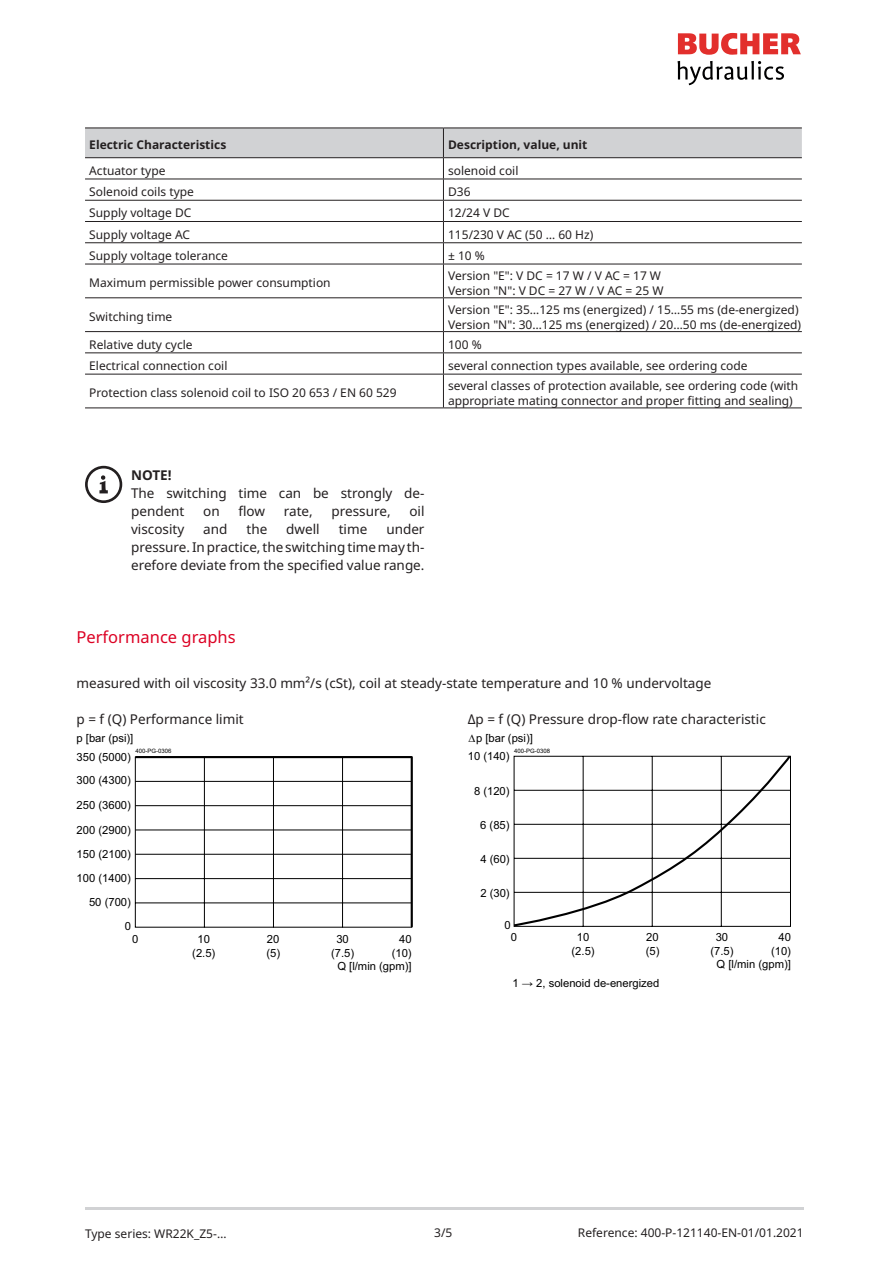
<style>
.page{position:relative;width:893px;height:1263px;background:#fff}
.page>*{position:absolute;margin:0;border:0;box-sizing:border-box;transform-origin:0 0}
.t1{font:16.5px "Noto Sans";color:#dc0023}
.text{font:13.5px/18px "Noto Sans";color:#231f20}
.picture_H1{font:13.5px "Noto Sans";color:#231f20}
.picture_H1_bold{font:700 13.5px "Noto Sans";color:#231f20}
.table_text{font:12px/15px "Noto Sans";color:#231f20}
.H_1_table{font:700 12px "Noto Sans";color:#231f20}
.reference{font:12px "Noto Sans";color:#231f20}
.date{font:12px "Noto Sans";color:#231f20}
.t2{font:11.25px "Arial";color:#000}
.t3{font:6px "Arial";color:#000}
</style>
<div class="page">
<svg style="left:678px;top:33px;width:123px;height:22px"></svg>
<svg style="left:677px;top:61px;width:107px;height:24px"></svg>
<hr style="left:85px;top:1208px;width:719px;height:2px;background:#d1d2d4">
<svg style="left:85px;top:298px;width:717px;height:76px"></svg>
<hr style="left:443px;top:264px;width:359px;height:1px;background:#231f20">
<hr style="left:443px;top:264px;width:1px;height:33px;background:#231f20">
<hr style="left:443px;top:297px;width:359px;height:1px;background:#231f20">
<hr style="left:443px;top:298px;width:1px;height:33px;background:#231f20">
<hr style="left:443px;top:331px;width:359px;height:1px;background:#231f20">
<hr style="left:443px;top:352px;width:359px;height:1px;background:#231f20">
<svg style="left:443px;top:332px;width:1px;height:42px"></svg>
<hr style="left:443px;top:374px;width:359px;height:1px;background:#231f20">
<hr style="left:443px;top:374px;width:1px;height:33px;background:#231f20">
<hr style="left:443px;top:407px;width:359px;height:1px;background:#231f20">
<svg style="left:85px;top:129px;width:717px;height:135px"></svg>
<hr style="left:85px;top:128px;width:358px;height:1px;background:#231f20">
<hr style="left:443px;top:128px;width:359px;height:1px;background:#231f20">
<hr style="left:85px;top:157px;width:358px;height:1px;background:#231f20">
<hr style="left:443px;top:157px;width:359px;height:1px;background:#231f20">
<hr style="left:85px;top:179px;width:358px;height:1px;background:#231f20">
<hr style="left:85px;top:200px;width:358px;height:1px;background:#231f20">
<hr style="left:85px;top:221px;width:358px;height:1px;background:#231f20">
<hr style="left:85px;top:242px;width:358px;height:1px;background:#231f20">
<hr style="left:85px;top:264px;width:358px;height:1px;background:#231f20">
<hr style="left:85px;top:297px;width:358px;height:1px;background:#231f20">
<hr style="left:85px;top:331px;width:358px;height:1px;background:#231f20">
<hr style="left:85px;top:352px;width:358px;height:1px;background:#231f20">
<hr style="left:85px;top:374px;width:358px;height:1px;background:#231f20">
<hr style="left:85px;top:407px;width:358px;height:1px;background:#231f20">
<svg style="left:85px;top:466px;width:37px;height:37px"></svg>
<svg style="left:135px;top:758px;width:277px;height:170px"></svg>
<hr style="left:411px;top:757px;width:2px;height:169px;background:#000">
<hr style="left:135px;top:854px;width:277px;height:1px;background:#000">
<hr style="left:135px;top:830px;width:277px;height:1px;background:#000">
<hr style="left:135px;top:805px;width:277px;height:1px;background:#000">
<hr style="left:135px;top:781px;width:277px;height:1px;background:#000">
<hr style="left:135px;top:756px;width:277px;height:2px;background:#000">
<svg style="left:513px;top:755px;width:278px;height:172px"></svg>
<p class="H_1_table" style="left:89px;top:136px;width:139px">Electric Characteristics</p>
<p class="H_1_table" style="left:448px;top:136px;width:141px">Description, value, unit</p>
<p class="table_text" style="left:89px;top:163px;width:78px">Actuator type</p>
<p class="table_text" style="left:448px;top:163px;width:72px">solenoid coil</p>
<p class="table_text" style="left:89px;top:184px;width:106px">Solenoid coils type</p>
<p class="table_text" style="left:448px;top:184px;width:24px">D36</p>
<p class="table_text" style="left:89px;top:206px;width:104px">Supply voltage DC</p>
<p class="table_text" style="left:448px;top:206px;width:63px">12/24 V DC</p>
<p class="table_text" style="left:89px;top:227px;width:102px">Supply voltage AC</p>
<p class="table_text" style="left:448px;top:227px;width:147px">115/230 V AC (50 … 60 Hz)</p>
<p class="table_text" style="left:89px;top:248px;width:140px">Supply voltage tolerance</p>
<p class="table_text" style="left:448px;top:248px;width:38px">± 10 %</p>
<p class="table_text" style="left:89px;top:276px;width:243px">Maximum permissible power consumption</p>
<p class="table_text" style="left:448px;top:268px;width:217px">Version "E": V DC = 17 W / V AC = 17 W<br>Version "N": V DC = 27 W / V AC = 25 W</p>
<p class="table_text" style="left:89px;top:310px;width:85px">Switching time</p>
<p class="table_text" style="left:448px;top:302px;width:354px">Version "E": 35…125 ms (energized) / 15…55 ms (de-energized)<br>Version "N": 30…125 ms (energized) / 20…50 ms (de-energized)</p>
<p class="table_text" style="left:89px;top:337px;width:105px">Relative duty cycle</p>
<p class="table_text" style="left:448px;top:337px;width:35px">100 %</p>
<p class="table_text" style="left:89px;top:358px;width:140px">Electrical connection coil</p>
<p class="table_text" style="left:448px;top:358px;width:301px">several connection types available, see ordering code</p>
<p class="table_text" style="left:89px;top:386px;width:309px">Protection class solenoid coil to ISO 20 653 / EN 60 529</p>
<p class="table_text" style="left:448px;top:378px;width:352px">several classes of protection available, see ordering code (with appropriate mating connector and proper fitting and sealing)</p>
<p class="picture_H1_bold" style="left:131px;top:466px;width:42px">NOTE!</p>
<p class="text" style="left:131px;top:485px;width:295px">The switching time can be strongly de&shy;pendent</p>
<p class="text" style="left:203px;top:503px;width:18px">on</p>
<p class="text" style="left:238px;top:503px;width:28px">flow</p>
<p class="text" style="left:284px;top:503px;width:30px">rate,</p>
<p class="text" style="left:332px;top:503px;width:61px">pressure,</p>
<p class="text" style="left:409px;top:503px;width:17px">oil</p>
<p class="text" style="left:131px;top:521px;width:55px">viscosity</p>
<p class="text" style="left:203px;top:521px;width:26px">and</p>
<p class="text" style="left:246px;top:521px;width:22px">the</p>
<p class="text" style="left:286px;top:521px;width:35px">dwell</p>
<p class="text" style="left:339px;top:521px;width:30px">time</p>
<p class="text" style="left:131px;top:521px;width:295px;text-align:justify;text-indent:255px">under pressure. In practice, the switching time may th&shy;erefore deviate from the specified value range.</p>
<h2 class="t1" style="left:77px;top:626px;width:161px">Performance graphs</h2>
<p class="picture_H1" style="left:77px;top:673px;width:636px">measured with oil viscosity 33.0 mm²/s (cSt), coil at steady-state temperature and 10 % undervoltage</p>
<p class="picture_H1" style="left:77px;top:709px;width:169px">p = f (Q) Performance limit</p>
<p class="picture_H1" style="left:468px;top:709px;width:300px">Δp = f (Q) Pressure drop-flow rate characteristic</p>
<p class="t3" style="left:135px;top:747px;width:38px">400-PG-0306</p>
<p class="t2" style="left:77px;top:731px;width:58px">p [bar (psi)]</p>
<p class="t2" style="left:469px;top:730px;width:66px">∆p [bar (psi)]</p>
<p class="t3" style="left:514px;top:747px;width:38px">400-PG-0308</p>
<p class="t2" style="left:468px;top:748px;width:43px">10 (140)</p>
<p class="t2" style="left:77px;top:749px;width:56px">350 (5000)</p>
<p class="t2" style="left:77px;top:773px;width:56px">300 (4300)</p>
<p class="t2" style="left:77px;top:798px;width:56px">250 (3600)</p>
<p class="t2" style="left:77px;top:822px;width:56px">200 (2900)</p>
<p class="t2" style="left:77px;top:847px;width:56px">150 (2100)</p>
<p class="t2" style="left:77px;top:871px;width:56px">100 (1400)</p>
<p class="t2" style="left:89px;top:895px;width:43px">50 (700)</p>
<p class="t2" style="left:125px;top:919px;width:8px">0</p>
<p class="t2" style="left:132px;top:932px;width:8px">0</p>
<p class="t2" style="left:197px;top:932px;width:14px">10</p>
<p class="t2" style="left:267px;top:932px;width:14px">20</p>
<p class="t2" style="left:336px;top:932px;width:14px">30</p>
<p class="t2" style="left:399px;top:932px;width:14px">40</p>
<p class="t2" style="left:192px;top:945px;width:25px">(2.5)</p>
<p class="t2" style="left:266px;top:945px;width:15px">(5)</p>
<p class="t2" style="left:331px;top:945px;width:25px">(7.5)</p>
<p class="t2" style="left:392px;top:945px;width:22px">(10)</p>
<p class="t2" style="left:337px;top:958px;width:76px">Q [l/min (gpm)]</p>
<p class="t2" style="left:474px;top:783px;width:37px">8 (120)</p>
<p class="t2" style="left:480px;top:817px;width:31px">6 (85)</p>
<p class="t2" style="left:480px;top:851px;width:31px">4 (60)</p>
<p class="t2" style="left:480px;top:885px;width:31px">2 (30)</p>
<p class="t2" style="left:504px;top:917px;width:8px">0</p>
<p class="t2" style="left:511px;top:929px;width:8px">0</p>
<p class="t2" style="left:577px;top:929px;width:14px">10</p>
<p class="t2" style="left:646px;top:929px;width:14px">20</p>
<p class="t2" style="left:716px;top:929px;width:14px">30</p>
<p class="t2" style="left:778px;top:929px;width:14px">40</p>
<p class="t2" style="left:572px;top:943px;width:25px">(2.5)</p>
<p class="t2" style="left:646px;top:943px;width:15px">(5)</p>
<p class="t2" style="left:710px;top:943px;width:25px">(7.5)</p>
<p class="t2" style="left:771px;top:943px;width:22px">(10)</p>
<p class="t2" style="left:717px;top:956px;width:76px">Q [l/min (gpm)]</p>
<p class="t2" style="left:512px;top:975px;width:148px">1 → 2, solenoid de-energized</p>
<p class="date" style="left:85px;top:1225px;width:143px">Type series: WR22K_Z5-…</p>
<p class="table_text" style="left:434px;top:1225px;width:20px">3/5</p>
<p class="reference" style="left:578px;top:1224px;width:227px">Reference: 400-P-121140-EN-01/01.2021</p>
</div>
